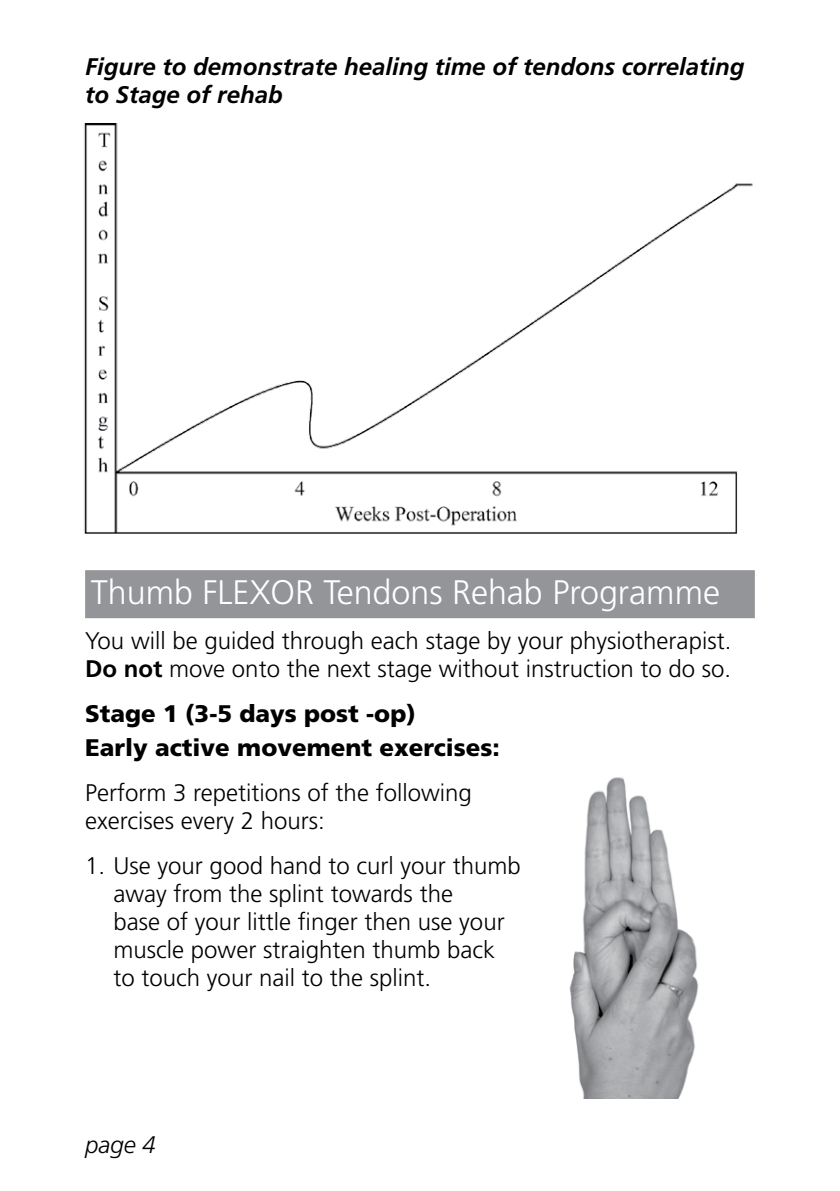
<style>
.page{position:relative;width:840px;height:1191px;background:#fff}
.page>*{position:absolute;margin:0;border:0;box-sizing:border-box;transform-origin:0 0}
.t1{font:300 34px "Frutiger";color:#fff}
.t2{font:300 24px/28px "Frutiger";color:#000}
.t3{font:italic 700 24px/28px "Frutiger";color:#000}
.t4{font:900 24px/33.6px "Frutiger";color:#000}
.t5{font:italic 300 24px "Frutiger";color:#000}
.s1{font-weight:700}
</style>
<div class="page">
<img style="left:84px;top:124px;width:669px;height:409px">
<div style="left:85px;top:570px;width:669px;height:48px;background:#939598"></div>
<img style="left:569px;top:777px;width:130px;height:321px">
<p class="t3" style="left:85px;top:53px;width:660px">Figure to demonstrate healing time of tendons correlating to Stage of rehab</p>
<h1 class="t1" style="left:91px;top:573px;width:630px">Thumb FLEXOR Tendons Rehab Programme</h1>
<p class="t2" style="left:85px;top:626px;width:647px">You will be guided through each stage by your physiotherapist.<br><span class="s1">Do not</span> move onto the next stage without instruction to do so.</p>
<p class="t4" style="left:85px;top:696px;width:416px">Stage 1 (3-5 days post -op)<br>Early active movement exercises:</p>
<p class="t2" style="left:85px;top:778px;width:388px">Perform 3 repetitions of the following exercises every 2 hours:</p>
<p class="t2" style="left:113px;top:851px;width:408px;text-indent:-28px">1. Use your good hand to curl your thumb away from the splint towards the<br>base of your little finger then use your muscle power straighten thumb back to touch your nail to the splint.</p>
<p class="t5" style="left:85px;top:1131px;width:72px">page 4</p>
</div>
